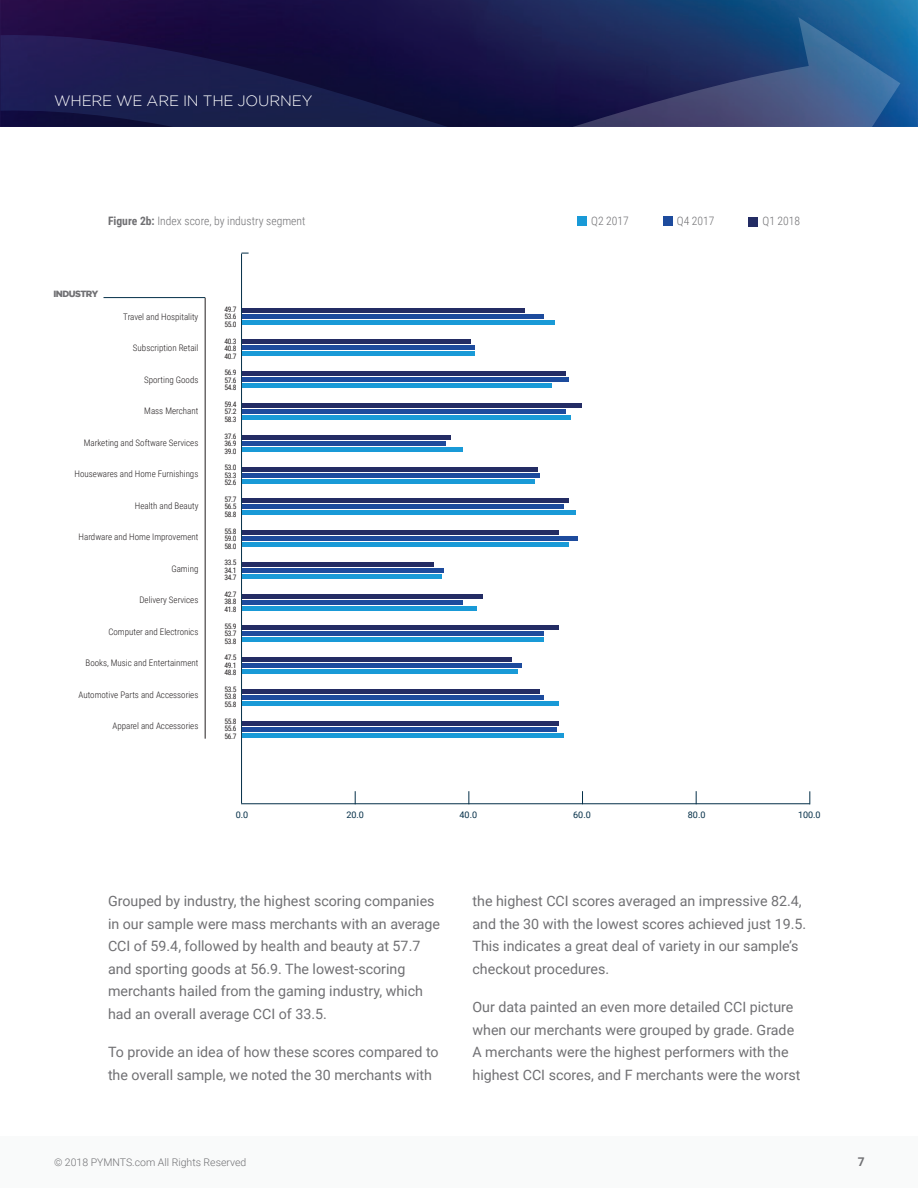
<style>
.page{position:relative;width:918px;height:1188px;background:#fff}
.page>*{position:absolute;margin:0;border:0;box-sizing:border-box;transform-origin:0 0}
.t1{font:300 15px "Gotham";letter-spacing:-.01em;color:#fff}
.t2{font:14.25px/22.5px "Roboto";color:#707073}
.t3{font:700 12px "Roboto";color:#707073}
.t4{font:300 11.55px "Roboto Condensed";color:#707073}
.t5{font:300 10.5px "Roboto";color:#707073}
.t6{font:300 9px "Roboto Condensed";color:#231f20}
.t7{font:9px "Roboto";color:#042f48}
.t8{font:900 9px "Gotham";letter-spacing:-.06em;color:#707073}
.t9{font:7.5px/7.5px "Roboto Condensed";letter-spacing:-.05em;color:#231f20;text-align:justify}
.s1{font-weight:700}
</style>
<div class="page">
<img style="left:0;top:0;width:918px;height:127px">
<svg style="left:0;top:29px;width:77px;height:98px;background:#1d1851"></svg>
<svg style="left:77px;top:17px;width:823px;height:110px;background:#1e2758"></svg>
<div style="left:0;top:1136px;width:918px;height:52px;background:#f9fafa"></div>
<hr style="left:241px;top:803px;width:569px;height:1px;background:#042f48">
<svg style="left:696px;top:791px;width:1px;height:13px"></svg>
<svg style="left:582px;top:791px;width:1px;height:12px"></svg>
<svg style="left:468px;top:791px;width:1px;height:13px"></svg>
<svg style="left:355px;top:791px;width:1px;height:13px"></svg>
<hr style="left:241px;top:254px;width:1px;height:549px;background:#042f48">
<svg style="left:809px;top:791px;width:1px;height:13px"></svg>
<hr style="left:104px;top:297px;width:101px;height:1px;background:#042f48">
<hr style="left:205px;top:298px;width:1px;height:441px;background:#231f20">
<hr style="left:242px;top:314px;width:301px;height:4px;background:#1d4b9d">
<hr style="left:242px;top:320px;width:312px;height:4px;background:#199ad7">
<hr style="left:242px;top:308px;width:283px;height:4px;background:#232c64">
<div style="left:242px;top:409px;width:323px;height:5px;background:#1d4b9d"></div>
<div style="left:242px;top:415px;width:328px;height:5px;background:#199ad7"></div>
<div style="left:242px;top:403px;width:340px;height:5px;background:#232c64"></div>
<hr style="left:242px;top:505px;width:321px;height:4px;background:#1d4b9d">
<hr style="left:242px;top:511px;width:333px;height:4px;background:#199ad7">
<hr style="left:242px;top:499px;width:326px;height:4px;background:#232c64">
<hr style="left:242px;top:600px;width:221px;height:4px;background:#1d4b9d">
<hr style="left:242px;top:606px;width:235px;height:4px;background:#199ad7">
<hr style="left:242px;top:594px;width:241px;height:4px;background:#232c64">
<hr style="left:242px;top:346px;width:233px;height:4px;background:#1d4b9d">
<hr style="left:242px;top:352px;width:233px;height:4px;background:#199ad7">
<hr style="left:242px;top:340px;width:228px;height:4px;background:#232c64">
<div style="left:242px;top:441px;width:204px;height:5px;background:#1d4b9d"></div>
<div style="left:242px;top:447px;width:221px;height:5px;background:#199ad7"></div>
<div style="left:242px;top:435px;width:208px;height:5px;background:#232c64"></div>
<div style="left:242px;top:536px;width:335px;height:5px;background:#1d4b9d"></div>
<div style="left:242px;top:542px;width:326px;height:5px;background:#199ad7"></div>
<div style="left:242px;top:530px;width:316px;height:5px;background:#232c64"></div>
<hr style="left:242px;top:632px;width:301px;height:4px;background:#1d4b9d">
<hr style="left:242px;top:638px;width:301px;height:4px;background:#199ad7">
<hr style="left:242px;top:626px;width:316px;height:4px;background:#232c64">
<div style="left:242px;top:695px;width:301px;height:5px;background:#1d4b9d"></div>
<div style="left:242px;top:701px;width:316px;height:5px;background:#199ad7"></div>
<div style="left:242px;top:689px;width:298px;height:5px;background:#232c64"></div>
<div style="left:242px;top:377px;width:326px;height:5px;background:#1d4b9d"></div>
<div style="left:242px;top:383px;width:310px;height:5px;background:#199ad7"></div>
<div style="left:242px;top:371px;width:323px;height:5px;background:#232c64"></div>
<hr style="left:242px;top:473px;width:298px;height:4px;background:#1d4b9d">
<hr style="left:242px;top:479px;width:293px;height:4px;background:#199ad7">
<hr style="left:242px;top:467px;width:296px;height:4px;background:#232c64">
<div style="left:242px;top:568px;width:202px;height:5px;background:#1d4b9d"></div>
<div style="left:242px;top:574px;width:199px;height:5px;background:#199ad7"></div>
<div style="left:242px;top:562px;width:192px;height:5px;background:#232c64"></div>
<div style="left:242px;top:663px;width:279px;height:5px;background:#1d4b9d"></div>
<div style="left:242px;top:669px;width:276px;height:5px;background:#199ad7"></div>
<div style="left:242px;top:657px;width:270px;height:5px;background:#232c64"></div>
<hr style="left:242px;top:727px;width:314px;height:4px;background:#1d4b9d">
<hr style="left:242px;top:733px;width:321px;height:4px;background:#199ad7">
<hr style="left:242px;top:721px;width:316px;height:4px;background:#232c64">
<div style="left:749px;top:217px;width:9px;height:9px;background:#232c64"></div>
<div style="left:663px;top:216px;width:9px;height:10px;background:#1d4b9d"></div>
<div style="left:577px;top:216px;width:10px;height:10px;background:#199ad7"></div>
<p class="t1" style="left:54px;top:92px;width:260px">WHERE WE ARE IN THE JOURNEY</p>
<p class="t4" style="left:108px;top:213px;width:199px"><span class="s1">Figure 2b:</span> Index score, by industry segment</p>
<p class="t8" style="left:54px;top:289px;width:46px">INDUSTRY</p>
<p class="t6" style="left:123px;top:310px;width:77px">Travel and Hospitality</p>
<p class="t6" style="left:133px;top:342px;width:67px">Subscription Retail</p>
<p class="t6" style="left:144px;top:373px;width:56px">Sporting Goods</p>
<p class="t6" style="left:144px;top:405px;width:56px">Mass Merchant</p>
<p class="t6" style="left:84px;top:436px;width:116px">Marketing and Software Services</p>
<p class="t6" style="left:75px;top:468px;width:125px">Housewares and Home Furnishings</p>
<p class="t6" style="left:135px;top:499px;width:65px">Health and Beauty</p>
<p class="t6" style="left:79px;top:531px;width:121px">Hardware and Home Improvement</p>
<p class="t6" style="left:171px;top:562px;width:29px">Gaming</p>
<p class="t6" style="left:139px;top:594px;width:60px">Delivery Services</p>
<p class="t6" style="left:108px;top:625px;width:92px">Computer and Electronics</p>
<p class="t6" style="left:86px;top:657px;width:114px">Books, Music and Entertainment</p>
<p class="t6" style="left:79px;top:688px;width:121px">Automotive Parts and Accessories</p>
<p class="t6" style="left:112px;top:720px;width:88px">Apparel and Accessories</p>
<p class="t9" style="left:224px;top:305px;width:13px">49.7<br>53.6<br>55.0</p>
<p class="t9" style="left:224px;top:337px;width:13px">40.3<br>40.8<br>40.7</p>
<p class="t9" style="left:224px;top:368px;width:13px">56.9<br>57.6<br>54.8</p>
<p class="t9" style="left:224px;top:400px;width:13px">59.4<br>57.2<br>58.3</p>
<p class="t9" style="left:224px;top:432px;width:13px">37.6<br>36.9<br>39.0</p>
<p class="t9" style="left:224px;top:464px;width:13px">53.0<br>53.3<br>52.6</p>
<p class="t9" style="left:224px;top:495px;width:13px">57.7<br>56.5<br>58.8</p>
<p class="t9" style="left:224px;top:527px;width:13px">55.8<br>59.0<br>58.0</p>
<p class="t9" style="left:224px;top:559px;width:13px">33.5<br>34.1<br>34.7</p>
<p class="t9" style="left:224px;top:590px;width:13px">42.7<br>38.8<br>41.8</p>
<p class="t9" style="left:224px;top:622px;width:13px">55.9<br>53.7<br>53.8</p>
<p class="t9" style="left:224px;top:654px;width:13px">47.5<br>49.1<br>48.8</p>
<p class="t9" style="left:224px;top:685px;width:13px">53.5<br>53.8<br>55.8</p>
<p class="t9" style="left:224px;top:717px;width:13px">55.8<br>55.6<br>56.7</p>
<p class="t4" style="left:591px;top:213px;width:39px">Q2 2017</p>
<p class="t4" style="left:677px;top:213px;width:39px">Q4 2017</p>
<p class="t4" style="left:762px;top:213px;width:39px">Q1 2018</p>
<p class="t7" style="left:236px;top:809px;width:14px">0.0</p>
<p class="t7" style="left:346px;top:809px;width:19px">20.0</p>
<p class="t7" style="left:460px;top:809px;width:19px">40.0</p>
<p class="t7" style="left:573px;top:809px;width:19px">60.0</p>
<p class="t7" style="left:688px;top:809px;width:19px">80.0</p>
<p class="t7" style="left:798px;top:809px;width:24px">100.0</p>
<p class="t2" style="left:108px;top:889px;width:334px">Grouped by industry, the highest scoring companies in our sample were mass merchants with an average CCI of 59.4, followed by health and beauty at 57.7 and sporting goods at 56.9. The lowest-scoring merchants hailed from the gaming industry, which had an overall average CCI of 33.5.</p>
<p class="t2" style="left:108px;top:1041px;width:332px">To provide an idea of how these scores compared to the overall sample, we noted the 30 merchants with</p>
<p class="t2" style="left:473px;top:889px;width:335px">the highest CCI scores averaged an impressive 82.4, and the 30 with the lowest scores achieved just 19.5.<br>This indicates a great deal of variety in our sample’s checkout procedures.</p>
<p class="t2" style="left:473px;top:996px;width:330px">Our data painted an even more detailed CCI picture when our merchants were grouped by grade. Grade A merchants were the highest performers with the highest CCI scores, and F merchants were the worst</p>
<p class="t5" style="left:54px;top:1155px;width:194px">© 2018 PYMNTS.com All Rights Reserved</p>
<p class="t3" style="left:858px;top:1153px;width:8px">7</p>
</div>
